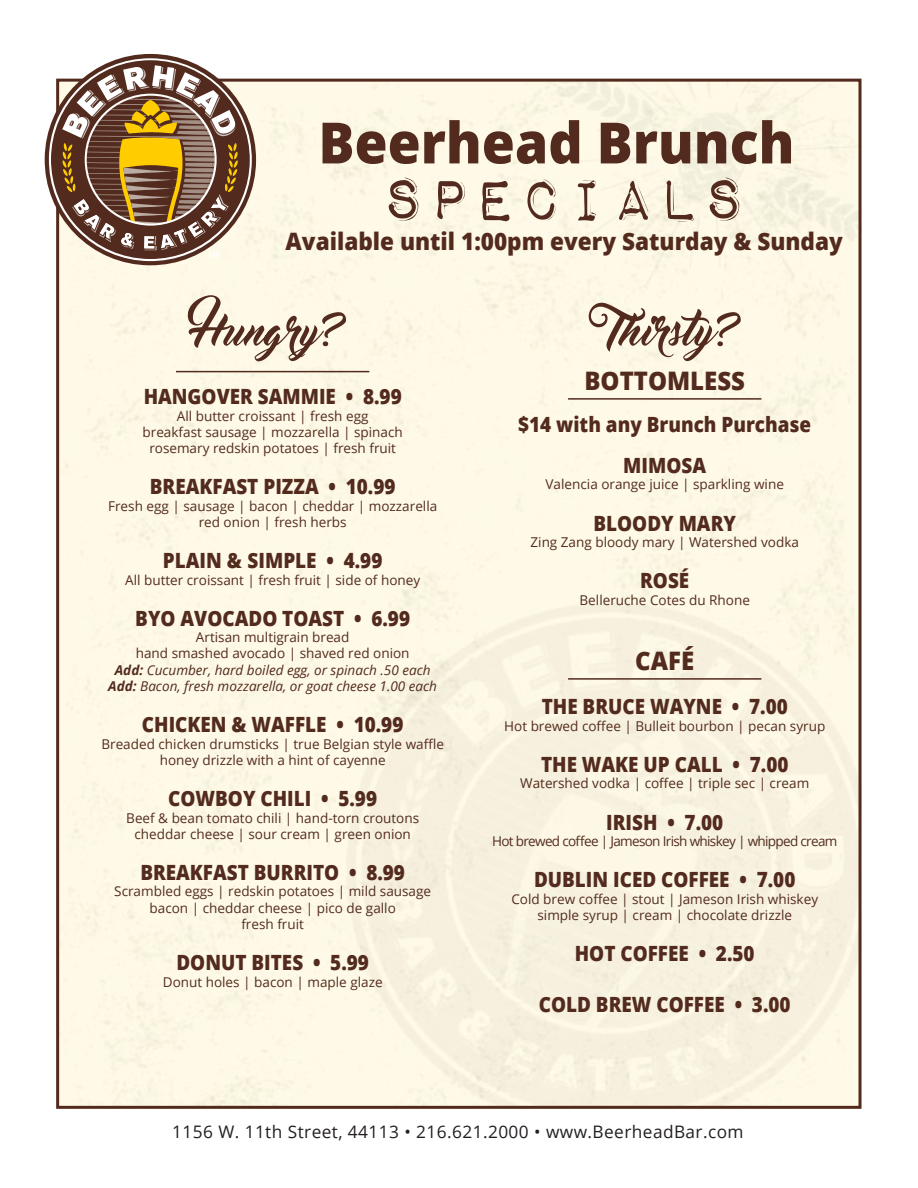
<style>
.page{position:relative;width:918px;height:1188px;background:#fff}
.page>*{position:absolute;margin:0;border:0;box-sizing:border-box;transform-origin:0 0}
.t1{font:76.5px "Impact Label Reversed";color:#532b1e}
.t2{font:800 57px "Open Sans";color:#532b1e;scale:.94 1}
.t3{font:800 25.5px "Open Sans";color:#532b1e;scale:.94 1}
.t4{font:800 24px "Open Sans";color:#532b1e;scale:.94 1}
.t5{font:800 21px "Open Sans";color:#532b1e;scale:.9 1}
.t6{font:17.25px "Open Sans";letter-spacing:.025em;color:#231f20}
.t7{font:13.5px/16.2px "Open Sans";color:#532b1e;text-align:center}
.t8{font:italic 13.5px "Open Sans";color:#532b1e}
.t9{font:13.5px "Open Sans";letter-spacing:-.05em;color:#532b1e}
.s1{font-weight:700}
</style>
<div class="page">
<svg style="left:188px;top:295px;width:158px;height:66px;background:#d8ccba"></svg>
<svg style="left:589px;top:303px;width:152px;height:58px;background:#d3c5b4"></svg>
<hr style="left:176px;top:371px;width:193px;height:1px;background:#532b1e">
<hr style="left:568px;top:398px;width:193px;height:2px;background:#532b1e">
<hr style="left:568px;top:678px;width:193px;height:2px;background:#532b1e">
<svg style="left:44px;top:54px;width:212px;height:211px"></svg>
<svg style="left:49px;top:58px;width:203px;height:203px"></svg>
<p class="t2" style="left:318px;top:99px;width:508px">Beerhead Brunch</p>
<p class="t1" style="left:381px;top:162px;width:368px">SPecials</p>
<p class="t4" style="left:286px;top:223px;width:594px">Available until 1:00pm every Saturday &amp; Sunday</p>
<p class="t5" style="left:144px;top:381px;width:288px">HANGOVER SAMMIE • 8.99</p>
<p class="t7" style="left:177px;top:407px;width:193px">All butter croissant | fresh egg</p>
<p class="t7" style="left:143px;top:423px;width:262px">breakfast sausage | mozzarella | spinach</p>
<p class="t7" style="left:149px;top:440px;width:248px">rosemary redskin potatoes | fresh fruit</p>
<p class="t5" style="left:150px;top:471px;width:274px">BREAKFAST PIZZA • 10.99</p>
<p class="t7" style="left:108px;top:497px;width:331px">Fresh egg | sausage | bacon | cheddar | mozzarella red onion | fresh herbs</p>
<p class="t5" style="left:163px;top:545px;width:245px">PLAIN &amp; SIMPLE • 4.99</p>
<p class="t7" style="left:125px;top:571px;width:297px">All butter croissant | fresh fruit | side of honey</p>
<p class="t5" style="left:135px;top:602px;width:307px">BYO AVOCADO TOAST • 6.99</p>
<p class="t7" style="left:196px;top:629px;width:155px">Artisan multigrain bread</p>
<p class="t7" style="left:136px;top:645px;width:275px">hand smashed avocado | shaved red onion</p>
<p class="t8" style="left:115px;top:661px;width:317px"><span class="s1">Add:</span> Cucumber, hard boiled egg, or spinach .50 each</p>
<p class="t8" style="left:108px;top:677px;width:330px"><span class="s1">Add:</span> Bacon, fresh mozzarella, or goat cheese 1.00 each</p>
<p class="t5" style="left:142px;top:709px;width:292px">CHICKEN &amp; WAFFLE • 10.99</p>
<p class="t7" style="left:101px;top:735px;width:344px">Breaded chicken drumsticks | true Belgian style waffle honey drizzle with a hint of cayenne</p>
<p class="t5" style="left:168px;top:783px;width:234px">COWBOY CHILI • 5.99</p>
<p class="t7" style="left:126px;top:809px;width:294px">Beef &amp; bean tomato chili | hand-torn croutons cheddar cheese | sour cream | green onion</p>
<p class="t5" style="left:140px;top:857px;width:296px">BREAKFAST BURRITO • 8.99</p>
<p class="t7" style="left:114px;top:883px;width:318px">Scrambled eggs | redskin potatoes | mild sausage bacon | cheddar cheese | pico de gallo</p>
<p class="t7" style="left:241px;top:916px;width:64px">fresh fruit</p>
<p class="t5" style="left:176px;top:947px;width:216px">DONUT BITES • 5.99</p>
<p class="t7" style="left:163px;top:973px;width:221px">Donut holes | bacon | maple glaze</p>
<p class="t3" style="left:584px;top:362px;width:172px">BOTTOMLESS</p>
<p class="t5" style="left:518px;top:408px;width:327px">$14 with any Brunch Purchase</p>
<p class="t5" style="left:623px;top:449px;width:94px">MIMOSA</p>
<p class="t7" style="left:546px;top:476px;width:240px">Valencia orange juice | sparkling wine</p>
<p class="t5" style="left:593px;top:507px;width:160px">BLOODY MARY</p>
<p class="t7" style="left:531px;top:534px;width:270px">Zing Zang bloody mary | Watershed vodka</p>
<p class="t5" style="left:640px;top:565px;width:56px">ROSÉ</p>
<p class="t7" style="left:580px;top:591px;width:172px">Belleruche Cotes du Rhone</p>
<p class="t3" style="left:635px;top:642px;width:64px">CAFÉ</p>
<p class="t5" style="left:542px;top:691px;width:275px">THE BRUCE WAYNE • 7.00</p>
<p class="t7" style="left:504px;top:717px;width:323px">Hot brewed coffee | Bulleit bourbon | pecan syrup</p>
<p class="t5" style="left:541px;top:749px;width:276px">THE WAKE UP CALL • 7.00</p>
<p class="t7" style="left:520px;top:775px;width:291px">Watershed vodka | coffee | triple sec | cream</p>
<p class="t5" style="left:606px;top:806px;width:132px">IRISH • 7.00</p>
<p class="t9" style="left:492px;top:832px;width:347px">Hot brewed coffee | Jameson Irish whiskey | whipped cream</p>
<p class="t5" style="left:534px;top:864px;width:292px">DUBLIN ICED COFFEE • 7.00</p>
<p class="t7" style="left:511px;top:890px;width:308px">Cold brew coffee | stout | Jameson Irish whiskey</p>
<p class="t7" style="left:537px;top:907px;width:256px">simple syrup | cream | chocolate drizzle</p>
<p class="t5" style="left:575px;top:938px;width:201px">HOT COFFEE • 2.50</p>
<p class="t5" style="left:539px;top:988px;width:281px">COLD BREW COFFEE • 3.00</p>
<p class="t6" style="left:172px;top:1120px;width:573px">1156 W. 11th Street, 44113 • 216.621.2000 • www.BeerheadBar.com</p>
</div>
